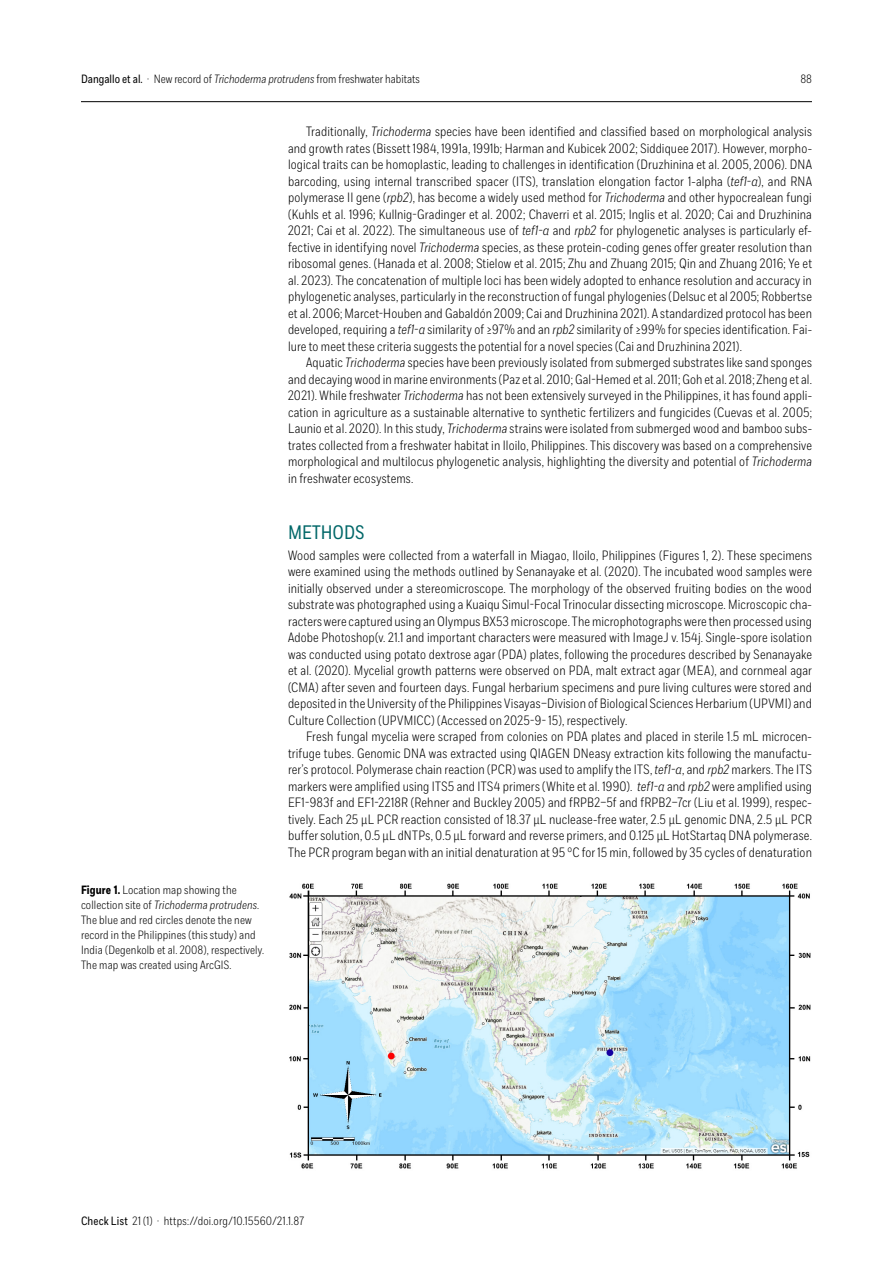
<style>
.page{position:relative;width:893px;height:1263px;background:#fff}
.page>*{position:absolute;margin:0;border:0;box-sizing:border-box;transform-origin:0 0}
.t1{font:19.5px "Fort Cond";color:#006768}
.t2{font:300 13.5px/16.5px "Fort Cond";letter-spacing:.01em;color:#000;text-align:justify}
.t3{font:300 12px/15px "Fort Cond";letter-spacing:.01em;color:#000}
.s1{font-weight:400}
.s2{font-style:italic}
.s3{font-weight:700}
.s4{font-family:"Proxima Nova Cond";font-style:italic}
.s5{font-family:"Proxima Nova Cond"}
</style>
<div class="page">
<hr style="left:81px;top:101px;width:731px;height:1px;background:#000">
<img style="left:289px;top:883px;width:522px;height:286px">
<p class="t3" style="left:81px;top:72px;width:340px"><span class="s1">Dangallo et al.</span> · New record of <span class="s2">Trichoderma protrudens</span> from freshwater habitats</p>
<p class="t3" style="left:800px;top:72px;width:13px">88</p>
<p class="t3" style="left:81px;top:883px;width:185px"><span class="s3">Figure 1.</span> Location map showing the collection site of <span class="s2">Trichoderma protrudens</span>.<br>The blue and red circles denote the new record in the Philippines (this study) and India (Degenkolb et al. 2008), respectively.<br>The map was created using ArcGIS.</p>
<p class="t2" style="left:288px;top:123px;width:525px;text-indent:18px">Traditionally, <span class="s2">Trichoderma</span> species have been identified and classified based on morphological analysis and growth rates (Bissett 1984, 1991a, 1991b; Harman and Kubicek 2002; Siddiquee 2017). However, morpho‑ logical traits can be homoplastic, leading to challenges in identification (Druzhinina et al. 2005, 2006). DNA barcoding, using internal transcribed spacer (ITS), translation elongation factor 1-alpha (<span class="s2">tef1-</span><span class="s4">α</span>), and RNA polymerase II gene (<span class="s2">rpb2</span>), has become a widely used method for <span class="s2">Trichoderma</span> and other hypocrealean fungi (Kuhls et al. 1996; Kullnig-Gradinger et al. 2002; Chaverri et al. 2015; Inglis et al. 2020; Cai and Druzhinina 2021; Cai et al. 2022). The simultaneous use of <span class="s2">tef1-</span><span class="s4">α</span> and <span class="s2">rpb2</span> for phylogenetic analyses is particularly ef‑ fective in identifying novel <span class="s2">Trichoderma</span> species, as these protein-coding genes offer greater resolution than ribosomal genes. (Hanada et al. 2008; Stielow et al. 2015; Zhu and Zhuang 2015; Qin and Zhuang 2016; Ye et al. 2023). The concatenation of multiple loci has been widely adopted to enhance resolution and accuracy in phylogenetic analyses, particularly in the reconstruction of fungal phylogenies (Delsuc et al 2005; Robbertse et al. 2006; Marcet-Houben and Gabaldón 2009; Cai and Druzhinina 2021). A standardized protocol has been developed, requiring a <span class="s2">tef1-</span><span class="s4">α</span> similarity of ≥97% and an <span class="s2">rpb2</span> similarity of ≥99% for species identification. Fai‑ lure to meet these criteria suggests the potential for a novel species (Cai and Druzhinina 2021).</p>
<p class="t2" style="left:288px;top:354px;width:525px;text-indent:18px">Aquatic <span class="s2">Trichoderma</span> species have been previously isolated from submerged substrates like sand sponges and decaying wood in marine environments (Paz et al. 2010; Gal-Hemed et al. 2011; Goh et al. 2018; Zheng et al.<br>2021). While freshwater <span class="s2">Trichoderma</span> has not been extensively surveyed in the Philippines, it has found appli‑ cation in agriculture as a sustainable alternative to synthetic fertilizers and fungicides (Cuevas et al. 2005; Launio et al. 2020). In this study, <span class="s2">Trichoderma</span> strains were isolated from submerged wood and bamboo subs‑ trates collected from a freshwater habitat in Iloilo, Philippines. This discovery was based on a comprehensive morphological and multilocus phylogenetic analysis, highlighting the diversity and potential of <span class="s2">Trichoderma </span>in freshwater ecosystems.</p>
<h1 class="t1" style="left:288px;top:520px;width:78px">METHODS</h1>
<p class="t2" style="left:288px;top:547px;width:525px">Wood samples were collected from a waterfall in Miagao, Iloilo, Philippines (Figures 1, 2). These specimens were examined using the methods outlined by Senanayake et al. (2020). The incubated wood samples were initially observed under a stereomicroscope. The morphology of the observed fruiting bodies on the wood substrate was photographed using a Kuaiqu Simul-Focal Trinocular dissecting microscope. Microscopic cha‑ racters were captured using an Olympus BX53 microscope. The microphotographs were then processed using Adobe Photoshop(v. 21.1 and important characters were measured with ImageJ v. 154j. Single-spore isolation was conducted using potato dextrose agar (PDA) plates, following the procedures described by Senanayake et al. (2020). Mycelial growth patterns were observed on PDA, malt extract agar (MEA), and cornmeal agar (CMA) after seven and fourteen days. Fungal herbarium specimens and pure living cultures were stored and deposited in the University of the Philippines Visayas–Division of Biological Sciences Herbarium (UPVMI) and Culture Collection (UPVMICC) (Accessed on 2025-9- 15), respectively.</p>
<p class="t2" style="left:288px;top:728px;width:525px;text-indent:18px">Fresh fungal mycelia were scraped from colonies on PDA plates and placed in sterile 1.5 mL microcen‑ trifuge tubes. Genomic DNA was extracted using QIAGEN DNeasy extraction kits following the manufactu‑ rer’s protocol. Polymerase chain reaction (PCR) was used to amplify the ITS, <span class="s2">tef1-</span><span class="s4">α</span>, and <span class="s2">rpb2</span> markers. The ITS markers were amplified using ITS5 and ITS4 primers (White et al. 1990). <span class="s2">tef1-</span><span class="s4">α</span> and <span class="s2">rpb2</span> were amplified using EF1-983f and EF1-2218R (Rehner and Buckley 2005) and fRPB2–5f and fRPB2–7cr (Liu et al. 1999), respec‑ tively. Each 25 <span class="s5">µ</span>L PCR reaction consisted of 18.37 <span class="s5">µ</span>L nuclease-free water, 2.5 <span class="s5">µ</span>L genomic DNA, 2.5 <span class="s5">µ</span>L PCR buffer solution, 0.5 <span class="s5">µ</span>L dNTPs, 0.5 <span class="s5">µ</span>L forward and reverse primers, and 0.125 <span class="s5">µ</span>L HotStartaq DNA polymerase.<br>The PCR program began with an initial denaturation at 95 °C for 15 min, followed by 35 cycles of denaturation</p>
<p class="t3" style="left:81px;top:1213px;width:224px"><span class="s1">Check List</span> 21 (1) · https://doi.org/10.15560/21.1.87</p>
</div>
